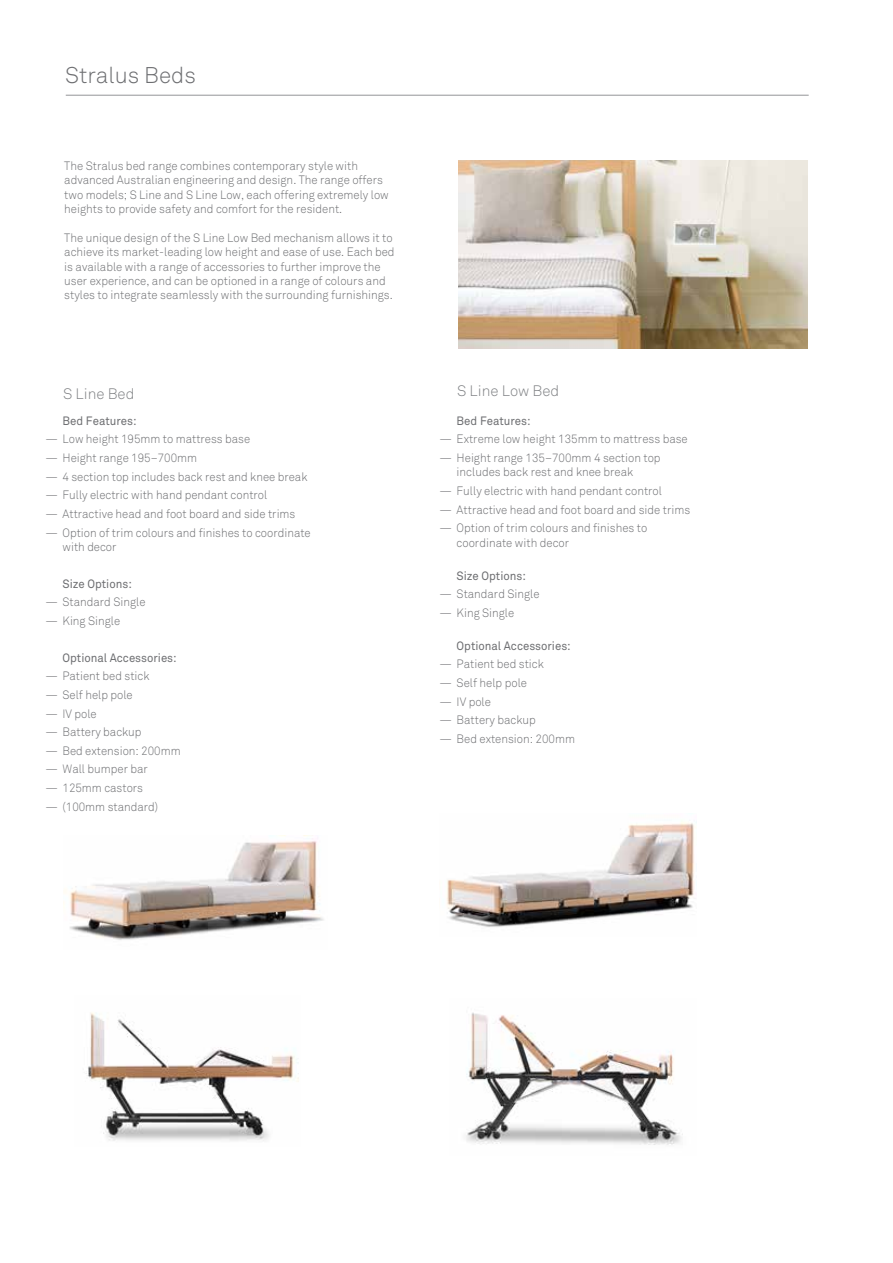
<style>
.page{position:relative;width:893px;height:1263px;background:#fff}
.page>*{position:absolute;margin:0;border:0;box-sizing:border-box;transform-origin:0 0}
.t1{font:300 22.5px "Akkurat";color:#6d6e71}
.t2{font:300 15px "Akkurat";color:#808285}
.t3{font:300 12px/14.4px "Akkurat";color:#6d6e71;scale:.95 1}
.t4{font:12px "Akkurat";color:#6d6e71;scale:.95 1}
</style>
<div class="page">
<img style="left:63px;top:838px;width:261px;height:102px">
<img style="left:446px;top:821px;width:251px;height:106px">
<img style="left:86px;top:1012px;width:213px;height:129px">
<hr style="left:66px;top:95px;width:743px;height:1px;background:#939598">
<img style="left:466px;top:1012px;width:217px;height:133px">
<img style="left:459px;top:160px;width:349px;height:189px">
<h1 class="t1" style="left:65px;top:61px;width:132px">Stralus Beds</h1>
<p class="t3" style="left:64px;top:159px;width:343px">The Stralus bed range combines contemporary style with advanced Australian engineering and design. The range offers two models; S Line and S Line Low, each offering extremely low heights to provide safety and comfort for the resident.</p>
<p class="t3" style="left:64px;top:231px;width:349px">The unique design of the S Line Low Bed mechanism allows it to achieve its market-leading low height and ease of use. Each bed is available with a range of accessories to further improve the user experience, and can be optioned in a range of colours and styles to integrate seamlessly with the surrounding furnishings.</p>
<p class="t2" style="left:63px;top:385px;width:73px">S Line Bed</p>
<p class="t2" style="left:457px;top:382px;width:104px">S Line Low Bed</p>
<p class="t4" style="left:457px;top:413px;width:79px">Bed Features:</p>
<p class="t3" style="left:440px;top:432px;width:263px">— Extreme low height 135mm to mattress base</p>
<p class="t3" style="left:457px;top:451px;width:216px;text-indent:-17px">— Height range 135–700mm 4 section top includes back rest and knee break</p>
<p class="t3" style="left:440px;top:484px;width:236px">— Fully electric with hand pendant control</p>
<p class="t3" style="left:440px;top:502px;width:265px">— Attractive head and foot board and side trims</p>
<p class="t3" style="left:457px;top:521px;width:202px;text-indent:-17px">— Option of trim colours and finishes to coordinate with decor</p>
<p class="t4" style="left:457px;top:569px;width:74px">Size Options:</p>
<p class="t3" style="left:440px;top:587px;width:107px">— Standard Single</p>
<p class="t3" style="left:440px;top:606px;width:80px">— King Single</p>
<p class="t4" style="left:457px;top:638px;width:122px">Optional Accessories:</p>
<p class="t3" style="left:440px;top:657px;width:111px">— Patient bed stick</p>
<p class="t3" style="left:440px;top:676px;width:94px">— Self help pole</p>
<p class="t3" style="left:440px;top:694px;width:56px">— IV pole</p>
<p class="t3" style="left:440px;top:713px;width:103px">— Battery backup</p>
<p class="t3" style="left:440px;top:732px;width:144px">— Bed extension: 200mm</p>
<p class="t4" style="left:63px;top:413px;width:79px">Bed Features:</p>
<p class="t3" style="left:46px;top:432px;width:217px">— Low height 195mm to mattress base</p>
<p class="t3" style="left:46px;top:451px;width:161px">— Height range 195–700mm</p>
<p class="t3" style="left:46px;top:469px;width:277px">— 4 section top includes back rest and knee break</p>
<p class="t3" style="left:46px;top:488px;width:235px">— Fully electric with hand pendant control</p>
<p class="t3" style="left:46px;top:507px;width:265px">— Attractive head and foot board and side trims</p>
<p class="t3" style="left:63px;top:525px;width:263px;text-indent:-17px">— Option of trim colours and finishes to coordinate with decor</p>
<p class="t4" style="left:63px;top:576px;width:74px">Size Options:</p>
<p class="t3" style="left:46px;top:595px;width:107px">— Standard Single</p>
<p class="t3" style="left:46px;top:614px;width:80px">— King Single</p>
<p class="t4" style="left:63px;top:650px;width:122px">Optional Accessories:</p>
<p class="t3" style="left:46px;top:669px;width:111px">— Patient bed stick</p>
<p class="t3" style="left:46px;top:688px;width:93px">— Self help pole</p>
<p class="t3" style="left:46px;top:706px;width:55px">— IV pole</p>
<p class="t3" style="left:46px;top:725px;width:103px">— Battery backup</p>
<p class="t3" style="left:46px;top:744px;width:144px">— Bed extension: 200mm</p>
<p class="t3" style="left:46px;top:762px;width:109px">— Wall bumper bar</p>
<p class="t3" style="left:46px;top:781px;width:104px">— 125mm castors</p>
<p class="t3" style="left:46px;top:800px;width:120px">— (100mm standard)</p>
</div>
